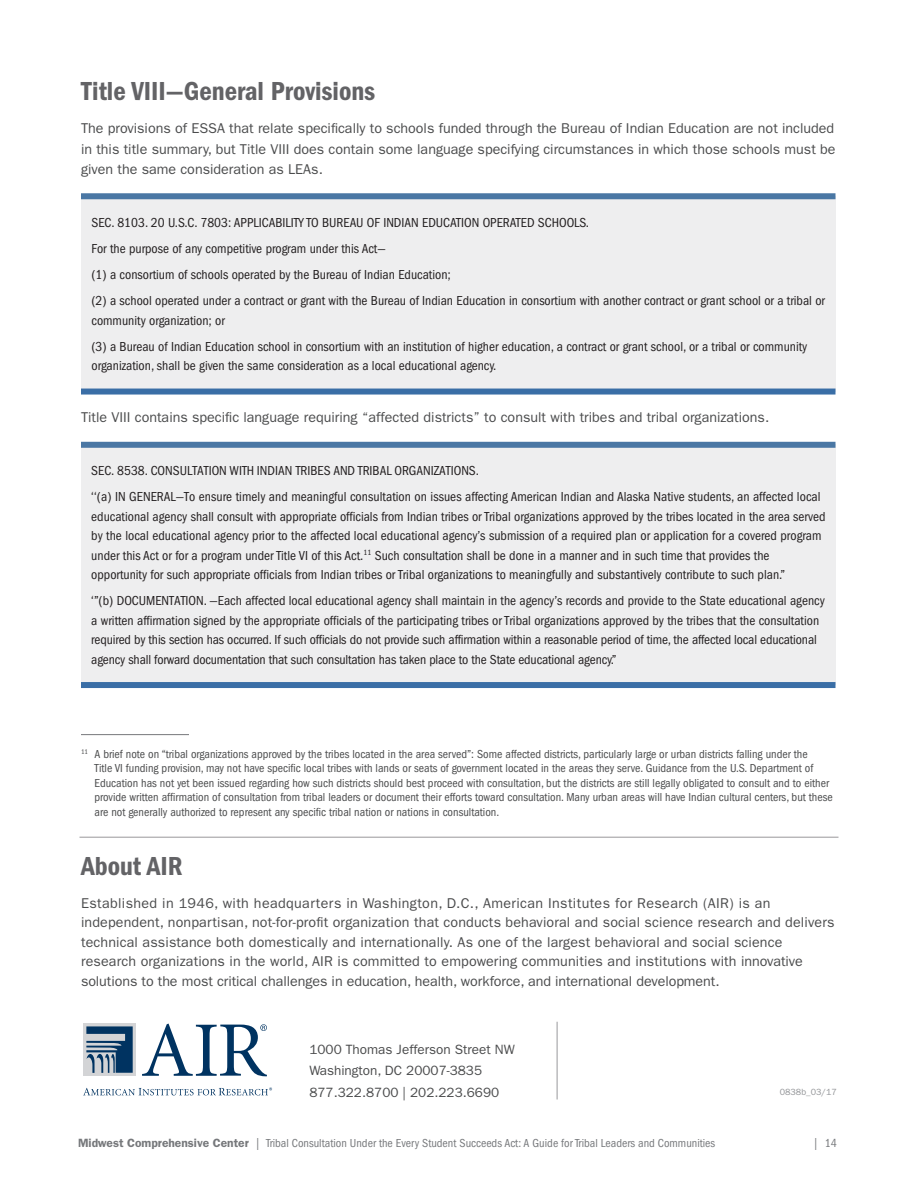
<style>
.page{position:relative;width:918px;height:1188px;background:#fff}
.page>*{position:absolute;margin:0;border:0;box-sizing:border-box;transform-origin:0 0}
.t1{font:27px "ITC Franklin Gothic Std Dm Cd";color:#636366}
.t2{font:14.25px/19.5px "ITC Franklin Gothic Std";letter-spacing:.01em;color:#4b4c4d;text-align:justify}
.t3{font:condensed 13.5px/19.5px "ITC Franklin Gothic Std";color:#231f20}
.t4{font:13.5px/21.3px "ITC Franklin Gothic Std";color:#4b4c4d}
.t5{font:condensed 12px/14.4px "ITC Franklin Gothic Std";color:#4b4c4d}
.t6{font:condensed 12px "ITC Franklin Gothic Std";color:#76787b}
.t7{font:9px "ITC Franklin Gothic Std";color:#939598}
.s1{font-weight:600;font-stretch:normal}
</style>
<div class="page">
<div style="left:81px;top:196px;width:755px;height:196px;background:#eeeeef"></div>
<div style="left:81px;top:389px;width:755px;height:6px;background:#3a6ea6"></div>
<div style="left:81px;top:193px;width:755px;height:6px;background:#4a77a4"></div>
<div style="left:81px;top:445px;width:755px;height:240px;background:#eeeeef"></div>
<div style="left:81px;top:682px;width:755px;height:6px;background:#3a6ea6"></div>
<div style="left:81px;top:442px;width:755px;height:6px;background:#4a77a4"></div>
<hr style="left:81px;top:734px;width:108px;height:1px;background:#76787b">
<hr style="left:80px;top:837px;width:758px;height:1px;background:#99989b">
<hr style="left:557px;top:1022px;width:1px;height:78px;background:#99989b">
<svg style="left:142px;top:1024px;width:125px;height:52px"></svg>
<div style="left:84px;top:1024px;width:52px;height:52px;background:#d3d4d6"></div>
<svg style="left:86px;top:1026px;width:47px;height:47px"></svg>
<svg style="left:83px;top:1087px;width:189px;height:8px"></svg>
<h3 class="t1" style="left:81px;top:75px;width:296px">Title VIII—General Provisions</h3>
<p class="t2" style="left:81px;top:118px;width:756px;line-height:20.2px">The provisions of ESSA that relate specifically to schools funded through the Bureau of Indian Education are not included in this title summary, but Title VIII does contain some language specifying circumstances in which those schools must be given the same consideration as LEAs.</p>
<h4 class="t3" style="left:92px;top:212px;width:499px">SEC. 8103. 20 U.S.C. 7803: APPLICABILITY TO BUREAU OF INDIAN EDUCATION OPERATED SCHOOLS.</h4>
<p class="t3" style="left:92px;top:239px;width:296px">For the purpose of any competitive program under this Act—</p>
<p class="t3" style="left:92px;top:265px;width:361px">(1) a consortium of schools operated by the Bureau of Indian Education;</p>
<p class="t3" style="left:92px;top:291px;width:735px">(2) a school operated under a contract or grant with the Bureau of Indian Education in consortium with another contract or grant school or a tribal or community organization; or</p>
<p class="t3" style="left:92px;top:337px;width:717px">(3) a Bureau of Indian Education school in consortium with an institution of higher education, a contract or grant school, or a tribal or community organization, shall be given the same consideration as a local educational agency.</p>
<p class="t2" style="left:81px;top:408px;width:690px">Title VIII contains specific language requiring “affected districts” to consult with tribes and tribal organizations.</p>
<h4 class="t3" style="left:91px;top:461px;width:389px">SEC. 8538. CONSULTATION WITH INDIAN TRIBES AND TRIBAL ORGANIZATIONS.</h4>
<p class="t3" style="left:91px;top:487px;width:736px">‘‘(a) IN GENERAL—To ensure timely and meaningful consultation on issues affecting American Indian and Alaska Native students, an affected local educational agency shall consult with appropriate officials from Indian tribes or Tribal organizations approved by the tribes located in the area served by the local educational agency prior to the affected local educational agency’s submission of a required plan or application for a covered program under this Act or for a program under Title VI of this Act.<sup>11</sup> Such consultation shall be done in a manner and in such time that provides the opportunity for such appropriate officials from Indian tribes or Tribal organizations to meaningfully and substantively contribute to such plan.”</p>
<p class="t3" style="left:91px;top:591px;width:735px">‘”(b) DOCUMENTATION. —Each affected local educational agency shall maintain in the agency’s records and provide to the State educational agency a written affirmation signed by the appropriate officials of the participating tribes or Tribal organizations approved by the tribes that the consultation required by this section has occurred. If such officials do not provide such affirmation within a reasonable period of time, the affected local educational agency shall forward documentation that such consultation has taken place to the State educational agency.”</p>
<p class="t5" style="left:94px;top:747px;width:740px;text-indent:-14px"><sup>11</sup> A brief note on “tribal organizations approved by the tribes located in the area served”: Some affected districts, particularly large or urban districts falling under the<br>Title VI funding provision, may not have specific local tribes with lands or seats of government located in the areas they serve. Guidance from the U.S. Department of Education has not yet been issued regarding how such districts should best proceed with consultation, but the districts are still legally obligated to consult and to either provide written affirmation of consultation from tribal leaders or document their efforts toward consultation. Many urban areas will have Indian cultural centers, but these are not generally authorized to represent any specific tribal nation or nations in consultation.</p>
<h2 class="t1" style="left:81px;top:850px;width:103px">About AIR</h2>
<p class="t2" style="left:81px;top:893px;width:755px;text-align:left">Established in 1946, with headquarters in Washington, D.C., American Institutes for Research (AIR) is an independent, nonpartisan, not-for-profit organization that conducts behavioral and social science research and delivers technical assistance both domestically and internationally. As one of the largest behavioral and social science research organizations in the world, AIR is committed to empowering communities and institutions with innovative solutions to the most critical challenges in education, health, workforce, and international development.</p>
<p class="t4" style="left:309px;top:1039px;width:207px">1000 Thomas Jefferson Street NW<br>Washington, DC 20007-3835<br>877.322.8700 | 202.223.6690</p>
<p class="t7" style="left:780px;top:1087px;width:59px">0838b_03/17</p>
<p class="t6" style="left:78px;top:1137px;width:639px"><span class="s1">Midwest Comprehensive Center</span> | Tribal Consultation Under the Every Student Succeeds Act: A Guide for Tribal Leaders and Communities</p>
<p class="t6" style="left:813px;top:1137px;width:26px">| 14</p>
</div>
